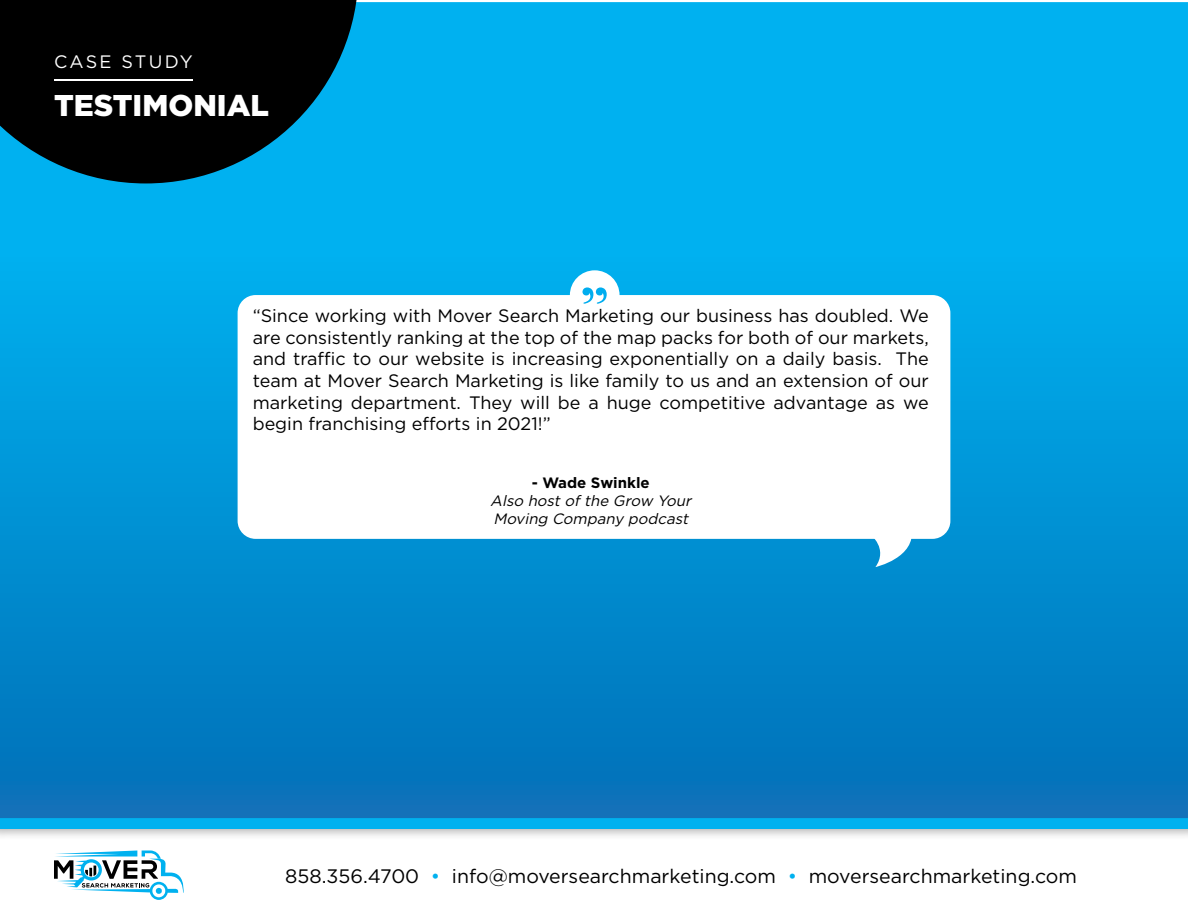
<style>
.page{position:relative;width:1188px;height:918px;background:#fff}
.page>*{position:absolute;margin:0;border:0;box-sizing:border-box;transform-origin:0 0}
.t1{font:72.6px "Bodoni Svty Two ITCTT";color:#00adef}
.t2{font:900 30px "Gotham";color:#fff}
.t3{font:19.5px "Gotham";color:#000}
.t4{font:18px/21.6px "Gotham";color:#000;text-align:justify}
.t5{font:18px "Gotham";letter-spacing:.125em;color:#fff}
.t6{font:italic 15px/18px "Gotham";color:#000}
.t7{font:700 15px "Gotham";color:#000}
.s1{color:#00b1ef}
</style>
<div class="page">
<div style="left:0;top:802px;width:1188px;height:39px;background:#000;opacity:.5"></div>
<div style="left:0;top:815px;width:1188px;height:13px;background:#00b1ef"></div>
<img style="left:0;top:2px;width:1188px;height:816px">
<svg style="left:0;top:0;width:359px;height:183px;fill:#000"></svg>
<svg style="left:54px;top:850px;width:130px;height:50px"></svg>
<hr style="left:54px;top:80px;width:139px;height:1px;background:#fff">
<div style="left:570px;top:270px;width:50px;height:50px;background:#fff;border-radius:50%"></div>
<div style="left:238px;top:295px;width:712px;height:244px;background:#fff;border-radius:18px"></div>
<svg style="left:870px;top:538px;width:46px;height:29px"></svg>
<p class="t5" style="left:54px;top:54px;width:140px">CASE STUDY</p>
<h2 class="t2" style="left:54px;top:92px;width:217px">TESTIMONIAL</h2>
<h1 class="t1" style="left:611px;top:320px;width:34px;rotate:-180deg">“</h1>
<p class="t4" style="left:253px;top:306px;width:678px">“Since working with Mover Search Marketing our business has doubled. We are consistently ranking at the top of the map packs for both of our markets, and traffic to our website is increasing exponentially on a daily basis. The team at Mover Search Marketing is like family to us and an extension of our marketing department. They will be a huge competitive advantage as we begin franchising efforts in 2021!”</p>
<p class="t7" style="left:532px;top:476px;width:119px">- Wade Swinkle</p>
<p class="t6" style="left:490px;top:492px;width:206px">Also host of the Grow Your<br>Moving Company podcast</p>
<p class="t3" style="left:285px;top:867px;width:793px">858.356.4700 <span class="s1">•</span> info@moversearchmarketing.com <span class="s1">•</span> moversearchmarketing.com</p>
</div>
